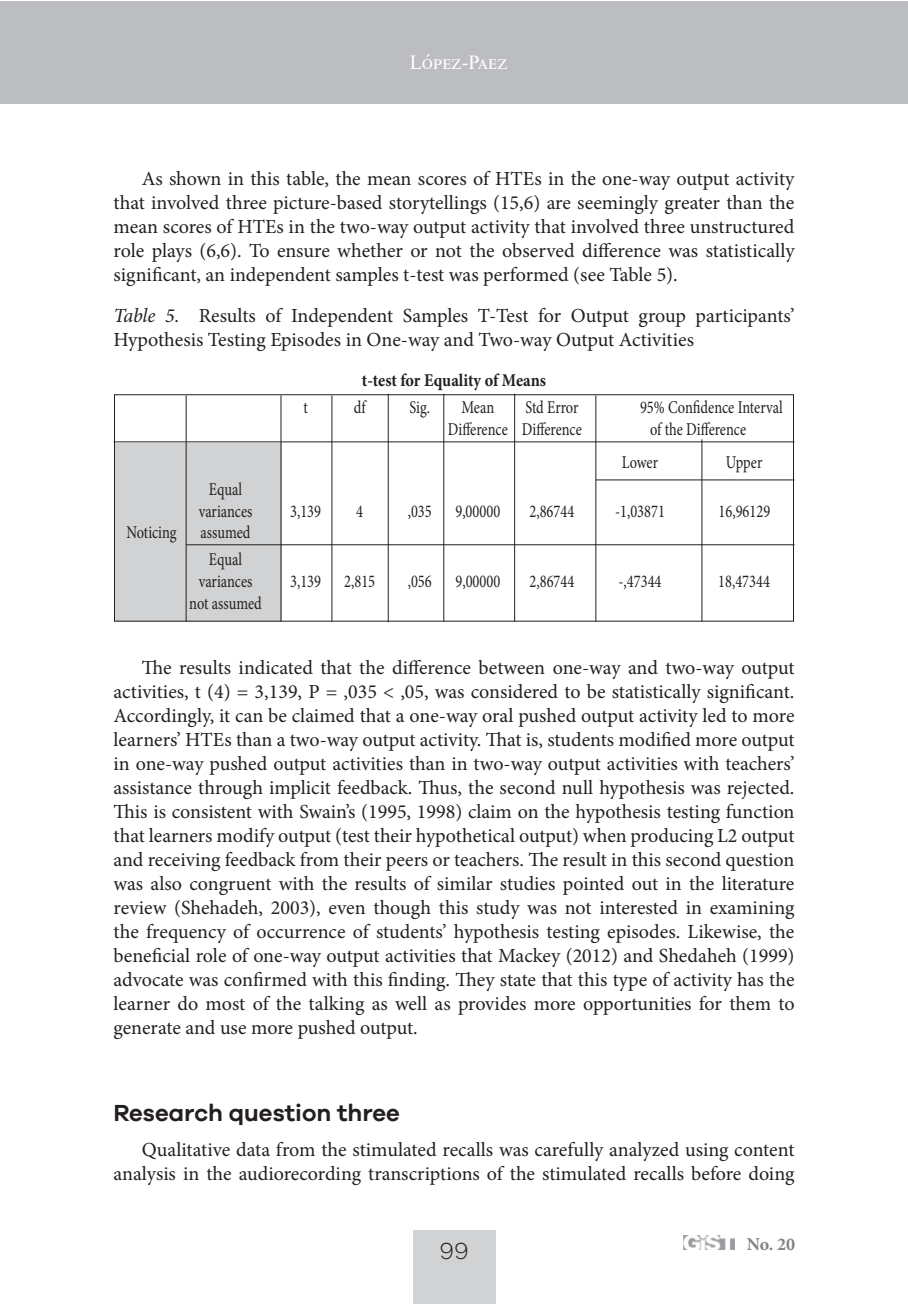
<style>
.page{position:relative;width:908px;height:1304px;background:#fff}
.page>*{position:absolute;margin:0;border:0;box-sizing:border-box;transform-origin:0 0}
.t1{font:600 24px "Galano Grotesque";color:#231f20}
.t2{font:300 24px "Galano Grotesque";color:#231f20}
.t3{font:20px/24px "Minion Pro";color:#231f20;text-align:justify}
.t4{font:20px "Times New Roman";color:#fff}
.t5{font:18px/33px "Minion Pro";color:#231f20;text-align:center;scale:.8 1}
.t6{font:700 18px "Minion Pro";letter-spacing:-.005em;color:#231f20;scale:.9 1}
.t7{font:700 18px "Minion Pro";color:#808285}
.s1{font-style:italic}
</style>
<div class="page">
<div style="left:412px;top:1230px;width:83px;height:74px;background:#d1d2d4"></div>
<img style="left:683px;top:1236px;width:51px;height:13px">
<div style="left:0;top:1px;width:906px;height:102px;background:#bcbdc0"></div>
<div style="left:114px;top:443px;width:167px;height:178px;background:#d1d2d4"></div>
<div style="left:114px;top:394px;width:679px;height:228px;border:1px solid #231f20"></div>
<hr style="left:185px;top:395px;width:1px;height:227px;background:#231f20">
<hr style="left:280px;top:395px;width:1px;height:227px;background:#231f20">
<hr style="left:331px;top:395px;width:1px;height:227px;background:#231f20">
<hr style="left:387px;top:394px;width:1px;height:228px;background:#231f20">
<hr style="left:514px;top:394px;width:1px;height:228px;background:#231f20">
<hr style="left:443px;top:394px;width:1px;height:228px;background:#231f20">
<hr style="left:595px;top:395px;width:1px;height:227px;background:#231f20">
<hr style="left:701px;top:439px;width:1px;height:183px;background:#231f20">
<hr style="left:186px;top:544px;width:608px;height:1px;background:#231f20">
<hr style="left:113px;top:441px;width:681px;height:1px;background:#231f20">
<hr style="left:595px;top:479px;width:199px;height:1px;background:#231f20">
<p class="t4" style="left:409px;top:48px;width:99px">López-Paez</p>
<p class="t3" style="left:113px;top:166px;width:682px;text-indent:28px">As shown in this table, the mean scores of HTEs in the one-way output activity that involved three picture-based storytellings (15,6) are seemingly greater than the mean scores of HTEs in the two-way output activity that involved three unstructured role plays (6,6). To ensure whether or not the observed difference was statistically significant, an independent samples t-test was performed (see Table 5).</p>
<p class="t3" style="left:113px;top:303px;width:682px"><span class="s1">Table 5.</span> Results of Independent Samples T-Test for Output group participants’<br>Hypothesis Testing Episodes in One-way and Two-way Output Activities</p>
<p class="t6" style="left:362px;top:367px;width:206px">t-test for Equality of Means</p>
<p class="t5" style="left:199px;top:478px;width:69px;line-height:21.6px">Equal variances</p>
<p class="t5" style="left:303px;top:391px;width:7px">t</p>
<p class="t5" style="left:353px;top:391px;width:16px">df</p>
<p class="t5" style="left:409px;top:391px;width:27px">Sig.</p>
<p class="t5" style="left:461px;top:391px;width:42px">Mean</p>
<p class="t5" style="left:525px;top:391px;width:68px">Std Error</p>
<p class="t5" style="left:639px;top:391px;width:180px">95% Confidence Interval</p>
<p class="t5" style="left:447px;top:413px;width:169px">Difference Difference</p>
<p class="t5" style="left:621px;top:413px;width:157px;text-align:left;text-indent:28px">of the Difference<br>Lower</p>
<p class="t5" style="left:725px;top:445px;width:47px">Upper</p>
<p class="t5" style="left:290px;top:494px;width:40px">3,139</p>
<p class="t5" style="left:356px;top:494px;width:10px">4</p>
<p class="t5" style="left:407px;top:494px;width:32px">,035</p>
<p class="t5" style="left:455px;top:494px;width:57px">9,00000</p>
<p class="t5" style="left:529px;top:494px;width:57px">2,86744</p>
<p class="t5" style="left:614px;top:494px;width:64px">-1,03871</p>
<p class="t5" style="left:718px;top:494px;width:66px">16,96129</p>
<p class="t5" style="left:126px;top:516px;width:64px">Noticing</p>
<p class="t5" style="left:200px;top:519px;width:64px;line-height:27.2px">assumed<br>Equal</p>
<p class="t5" style="left:199px;top:565px;width:69px">variances</p>
<p class="t5" style="left:290px;top:565px;width:40px">3,139</p>
<p class="t5" style="left:344px;top:565px;width:40px">2,815</p>
<p class="t5" style="left:407px;top:565px;width:32px">,056</p>
<p class="t5" style="left:455px;top:565px;width:57px">9,00000</p>
<p class="t5" style="left:529px;top:565px;width:57px">2,86744</p>
<p class="t5" style="left:618px;top:565px;width:55px">-,47344</p>
<p class="t5" style="left:718px;top:565px;width:66px">18,47344</p>
<p class="t5" style="left:189px;top:586px;width:92px">not assumed</p>
<p class="t3" style="left:113px;top:655px;width:682px;text-indent:28px">The results indicated that the difference between one-way and two-way output activities, t (4) = 3,139, P = ,035 &lt; ,05, was considered to be statistically significant.<br>Accordingly, it can be claimed that a one-way oral pushed output activity led to more learners’ HTEs than a two-way output activity. That is, students modified more output in one-way pushed output activities than in two-way output activities with teachers’ assistance through implicit feedback. Thus, the second null hypothesis was rejected.<br>This is consistent with Swain’s (1995, 1998) claim on the hypothesis testing function that learners modify output (test their hypothetical output) when producing L2 output and receiving feedback from their peers or teachers. The result in this second question was also congruent with the results of similar studies pointed out in the literature review (Shehadeh, 2003), even though this study was not interested in examining the frequency of occurrence of students’ hypothesis testing episodes. Likewise, the beneficial role of one-way output activities that Mackey (2012) and Shedaheh (1999) advocate was confirmed with this finding. They state that this type of activity has the learner do most of the talking as well as provides more opportunities for them to generate and use more pushed output.</p>
<p class="t1" style="left:113px;top:1098px;width:288px">Research question three</p>
<p class="t3" style="left:113px;top:1138px;width:682px;text-align:right">Qualitative data from the stimulated recalls was carefully analyzed using content analysis in the audiorecording transcriptions of the stimulated recalls before doing</p>
<p class="t2" style="left:439px;top:1237px;width:31px">99</p>
<p class="t7" style="left:746px;top:1232px;width:50px">No. 20</p>
</div>
